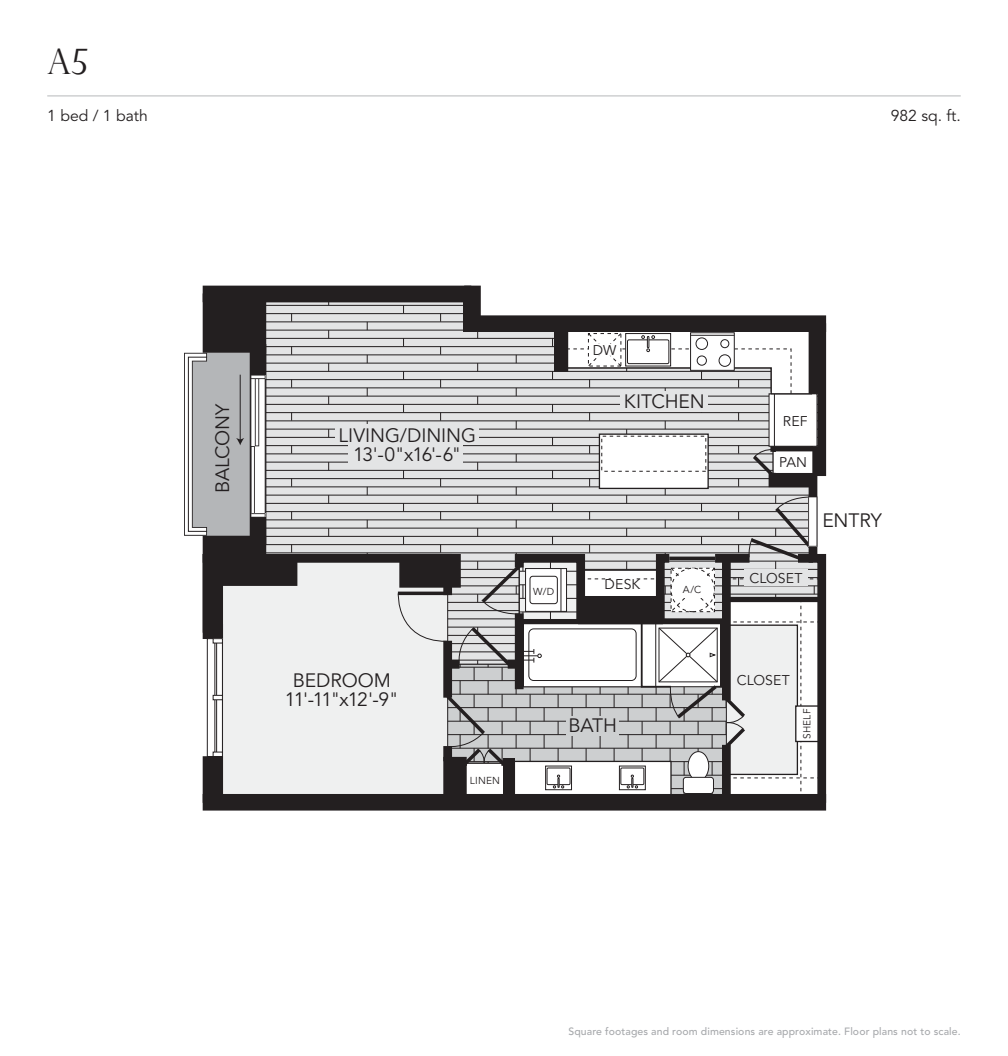
<style>
.page{position:relative;width:1008px;height:1056px;background:#fff}
.page>*{position:absolute;margin:0;border:0;box-sizing:border-box;transform-origin:0 0}
.Name{font:300 35px "Perpetua Titling MT Std";color:#231f20}
.t1{font:19.25px/19.2px "Avenir LT Std";letter-spacing:-.005em;color:#231f20;text-align:center}
.t2{font:15.75px "Avenir LT Std";color:#231f20}
.t3{font:14px "Avenir LT Std";letter-spacing:.005em;color:#231f20}
.t4{font:500 10.5px "Avenir LT Std";letter-spacing:.01em;color:#a7a9ac}
.t5{font:10.15px "Avenir LT Std";letter-spacing:.02em;color:#231f20}
</style>
<div class="page">
<hr style="left:47px;top:95px;width:914px;height:1px;background:#b6b8ba">
<svg style="left:184px;top:353px;width:14px;height:182px"></svg>
<div style="left:188px;top:356px;width:19px;height:175px;border:1px solid #231f20"></div>
<svg style="left:198px;top:289px;width:629px;height:518px"></svg>
<div style="left:809px;top:325px;width:15px;height:69px;border:5px solid #231f20"></div>
<div style="left:810px;top:446px;width:14px;height:28px;border:5px solid #231f20"></div>
<div style="left:203px;top:554px;width:20px;height:85px;border:9px solid #231f20"></div>
<div style="left:203px;top:756px;width:20px;height:46px;border:9px solid #231f20"></div>
<div style="left:219px;top:558px;width:76px;height:25px;background:#231f20"></div>
<div style="left:216px;top:555px;width:81px;height:31px;border:5px solid #231f20"></div>
<div style="left:207px;top:540px;width:55px;height:18px;background:#231f20"></div>
<div style="left:203px;top:535px;width:63px;height:27px;border:9px solid #231f20"></div>
<div style="left:207px;top:298px;width:55px;height:50px;background:#231f20"></div>
<div style="left:203px;top:293px;width:63px;height:60px;border:9px solid #231f20"></div>
<div style="left:203px;top:793px;width:623px;height:17px;border:9px solid #231f20"></div>
<div style="left:203px;top:285px;width:268px;height:17px;border:9px solid #231f20"></div>
<div style="left:463px;top:315px;width:363px;height:17px;border:9px solid #231f20"></div>
<div style="left:464px;top:285px;width:17px;height:43px;border:9px solid #231f20"></div>
<svg style="left:209px;top:640px;width:12px;height:114px"></svg>
<div style="left:207px;top:638px;width:16px;height:118px;border:1px solid #231f20"></div>
<hr style="left:214px;top:638px;width:1px;height:118px;background:#231f20">
<hr style="left:216px;top:638px;width:1px;height:118px;background:#231f20">
<div style="left:213px;top:638px;width:9px;height:5px;background:#fff"></div>
<div style="left:213px;top:638px;width:10px;height:5px;border:1px solid #231f20"></div>
<div style="left:213px;top:751px;width:10px;height:5px;border:1px solid #231f20"></div>
<svg style="left:215px;top:696px;width:6px;height:2px"></svg>
<div style="left:213px;top:694px;width:10px;height:6px;border:1px solid #231f20"></div>
<hr style="left:240px;top:374px;width:1px;height:66px;background:#231f20">
<svg style="left:236px;top:438px;width:8px;height:7px"></svg>
<svg style="left:250px;top:326px;width:573px;height:473px"></svg>
<svg style="left:250px;top:374px;width:16px;height:5px"></svg>
<hr style="left:251px;top:375px;width:14px;height:3px;background:#231f20">
<div style="left:679px;top:575px;width:28px;height:22px;background:#fff"></div>
<div style="left:611px;top:576px;width:23px;height:14px;background:#fff"></div>
<div style="left:597px;top:344px;width:15px;height:12px;background:#fff"></div>
<div style="left:349px;top:443px;width:114px;height:20px;background:#e3e4e5"></div>
<div style="left:336px;top:424px;width:143px;height:20px;background:#e3e4e5"></div>
<div style="left:621px;top:391px;width:87px;height:20px;background:#e3e4e5"></div>
<div style="left:744px;top:569px;width:63px;height:16px;background:#e3e4e5"></div>
<div style="left:567px;top:716px;width:52px;height:19px;background:#cdcfd0"></div>
<p class="Name" style="left:47px;top:40px;width:43px">A5</p>
<p class="t2" style="left:47px;top:106px;width:102px">1 bed / 1 bath</p>
<p class="t2" style="left:891px;top:106px;width:72px">982 sq. ft.</p>
<p class="t1" style="left:213px;top:493px;width:92px;rotate:-90deg">BALCONY</p>
<p class="t1" style="left:339px;top:426px;width:139px">LIVING/DINING<br>13'-0"x16'-6"</p>
<p class="t3" style="left:593px;top:342px;width:25px">DW</p>
<p class="t1" style="left:624px;top:392px;width:82px">KITCHEN</p>
<p class="t1" style="left:285px;top:671px;width:115px">BEDROOM<br>11'-11"x12'-9"</p>
<p class="t5" style="left:533px;top:585px;width:22px">W/D</p>
<p class="t3" style="left:605px;top:576px;width:37px">DESK</p>
<p class="t5" style="left:683px;top:584px;width:20px">A/C</p>
<p class="t5" style="left:470px;top:774px;width:32px">LINEN</p>
<p class="t1" style="left:569px;top:716px;width:50px">BATH</p>
<p class="t3" style="left:783px;top:413px;width:26px">REF</p>
<p class="t3" style="left:779px;top:454px;width:30px">PAN</p>
<p class="t3" style="left:749px;top:569px;width:55px">CLOSET</p>
<p class="t1" style="left:822px;top:511px;width:61px">ENTRY</p>
<p class="t3" style="left:737px;top:672px;width:55px">CLOSET</p>
<p class="t5" style="left:801px;top:738px;width:32px;rotate:-90deg">SHELF</p>
<p class="t4" style="left:568px;top:1025px;width:394px">Square footages and room dimensions are approximate. Floor plans not to scale.</p>
</div>
